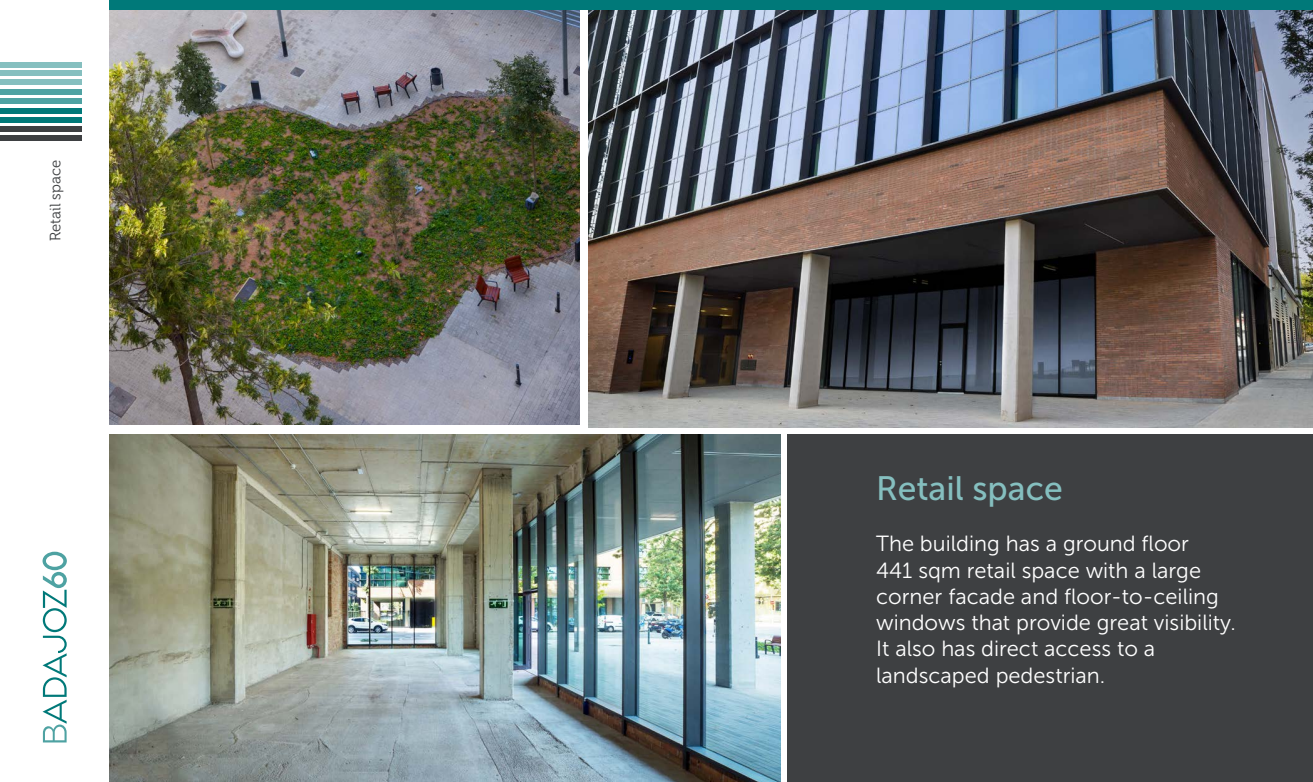
<style>
.page{position:relative;width:1313px;height:782px;background:#fff}
.page>*{position:absolute;margin:0;border:0;box-sizing:border-box;transform-origin:0 0}
.t1{font:33.75px "Museo Sans 500";color:#85bfbf}
.t2{font:21.88px/26.2px "Museo Sans 300";color:#fff}
.t3{font:15px "Museo 300";color:#3e4042}
</style>
<div class="page">
<img style="left:109px;top:434px;width:672px;height:347px">
<img style="left:589px;top:9px;width:723px;height:419px">
<div style="left:788px;top:434px;width:524px;height:347px;background:#3e4042"></div>
<div style="left:109px;top:0;width:1203px;height:9px;background:#007979"></div>
<img style="left:109px;top:10px;width:470px;height:414px">
<svg style="left:43px;top:551px;width:24px;height:191px"></svg>
<div style="left:0;top:108px;width:81px;height:5px;background:#007979"></div>
<div style="left:0;top:117px;width:81px;height:5px;background:#007979"></div>
<div style="left:0;top:89px;width:81px;height:5px;background:#4ea2a2"></div>
<div style="left:0;top:99px;width:81px;height:5px;background:#4ea2a2"></div>
<div style="left:0;top:126px;width:81px;height:5px;background:#3e4042"></div>
<div style="left:0;top:135px;width:81px;height:5px;background:#3e4042"></div>
<div style="left:0;top:62px;width:81px;height:5px;background:#85bfbf"></div>
<div style="left:0;top:71px;width:81px;height:5px;background:#85bfbf"></div>
<div style="left:0;top:80px;width:81px;height:5px;background:#85bfbf"></div>
<p class="t3" style="left:47px;top:241px;width:82px;rotate:-90deg">Retail space</p>
<h1 class="t1" style="left:876px;top:470px;width:188px">Retail space</h1>
<p class="t2" style="left:876px;top:530px;width:361px">The building has a ground floor<br>441 sqm retail space with a large corner facade and floor-to-ceiling windows that provide great visibility.<br>It also has direct access to a landscaped pedestrian.</p>
</div>
